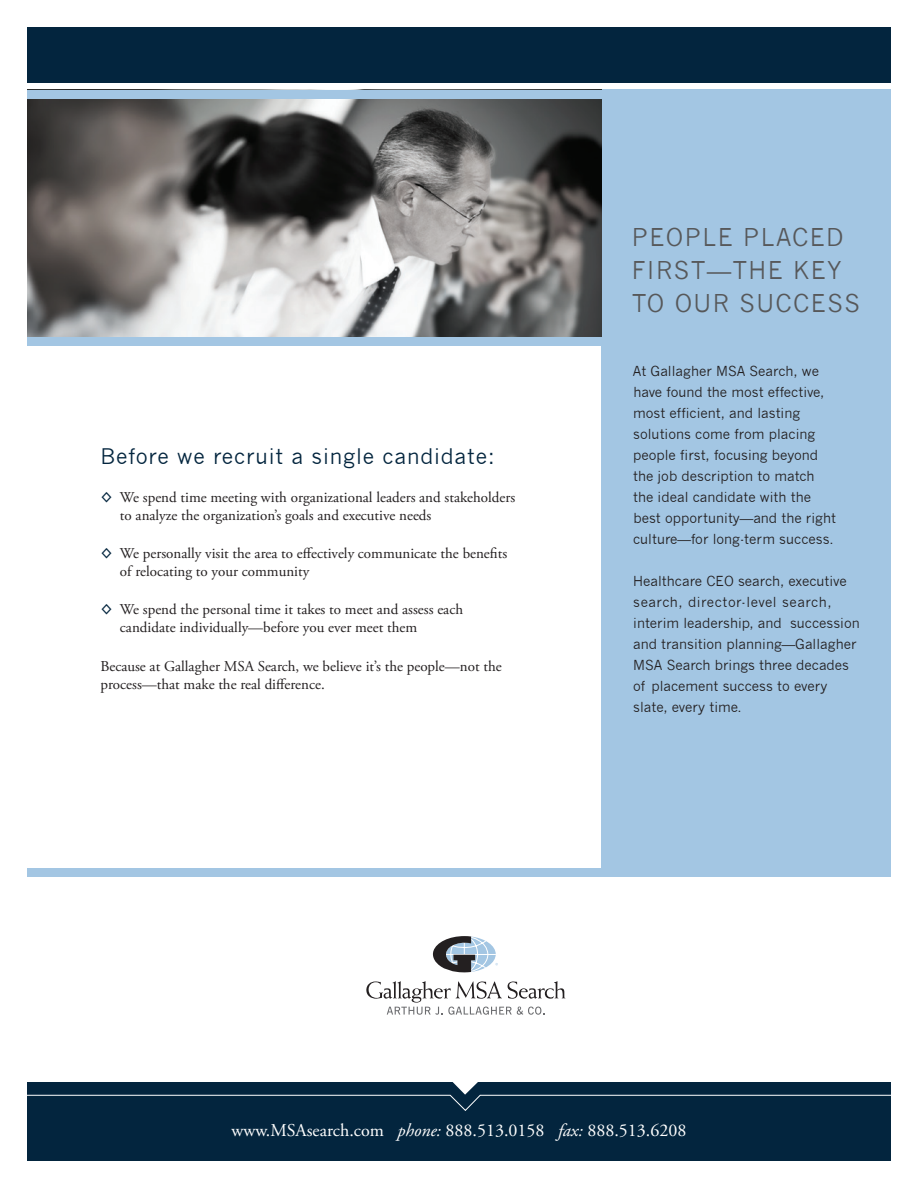
<style>
.page{position:relative;width:918px;height:1188px;background:#fff}
.page>*{position:absolute;margin:0;border:0;box-sizing:border-box;transform-origin:0 0}
.t1{font:24px/33px "News Gothic";letter-spacing:.06em;color:#57585a}
.t2{font:21px "News Gothic";letter-spacing:.04em;color:#03253e}
.t3{font:18px "Adobe Garamond Pro";color:#fff}
.t4{font:15px/18px "Adobe Garamond Pro";color:#231f20}
.t5{font:13.5px/21px "News Gothic";color:#231f20}
.s1{font-family:"Verdana";color:#03253e}
.s2{font-style:italic}
</style>
<div class="page">
<div style="left:602px;top:90px;width:289px;height:783px;background:#a3c6e3"></div>
<div style="left:27px;top:1082px;width:864px;height:79px;background:#03253e"></div>
<img style="left:27px;top:98px;width:575px;height:239px">
<div style="left:27px;top:27px;width:864px;height:55px;background:#03253e"></div>
<div style="left:27px;top:337px;width:575px;height:8px;background:#a3c6e3"></div>
<div style="left:27px;top:90px;width:575px;height:8px;background:#a3c6e3"></div>
<div style="left:27px;top:869px;width:864px;height:8px;background:#a3c6e3"></div>
<svg style="left:433px;top:936px;width:65px;height:37px"></svg>
<svg style="left:27px;top:981px;width:864px;height:130px"></svg>
<h2 class="t2" style="left:100px;top:444px;width:396px">Before we recruit a single candidate:</h2>
<p class="t4" style="left:120px;top:489px;width:397px;text-indent:-20px"><span class="s1">◊</span> We spend time meeting with organizational leaders and stakeholders to analyze the organization’s goals and executive needs</p>
<p class="t4" style="left:120px;top:545px;width:389px;text-indent:-20px"><span class="s1">◊</span> We personally visit the area to effectively communicate the benefits of relocating to your community</p>
<p class="t4" style="left:120px;top:601px;width:345px;text-indent:-20px"><span class="s1">◊</span> We spend the personal time it takes to meet and assess each candidate individually—before you ever meet them</p>
<p class="t4" style="left:100px;top:657px;width:403px">Because at Gallagher MSA Search, we believe it’s the people—not the process—that make the real difference.</p>
<h1 class="t1" style="left:632px;top:220px;width:230px">PEOPLE PLACED<br>FIRST—THE KEY<br>TO OUR SUCCESS</h1>
<p class="t5" style="left:633px;top:361px;width:205px">At Gallagher MSA Search, we have found the most effective, most efficient, and lasting solutions come from placing people first, focusing beyond the job description to match the ideal candidate with the best opportunity—and the right culture—for long-term success.</p>
<p class="t5" style="left:633px;top:570px;width:228px">Healthcare CEO search, executive search, director-level search, interim leadership, and succession and transition planning—Gallagher<br>MSA Search brings three decades of placement success to every slate, every time.</p>
<h3 class="t3" style="left:232px;top:1120px;width:456px">www.MSAsearch.com <span class="s2">phone:</span> 888.513.0158 <span class="s2">fax:</span> 888.513.6208</h3>
</div>
